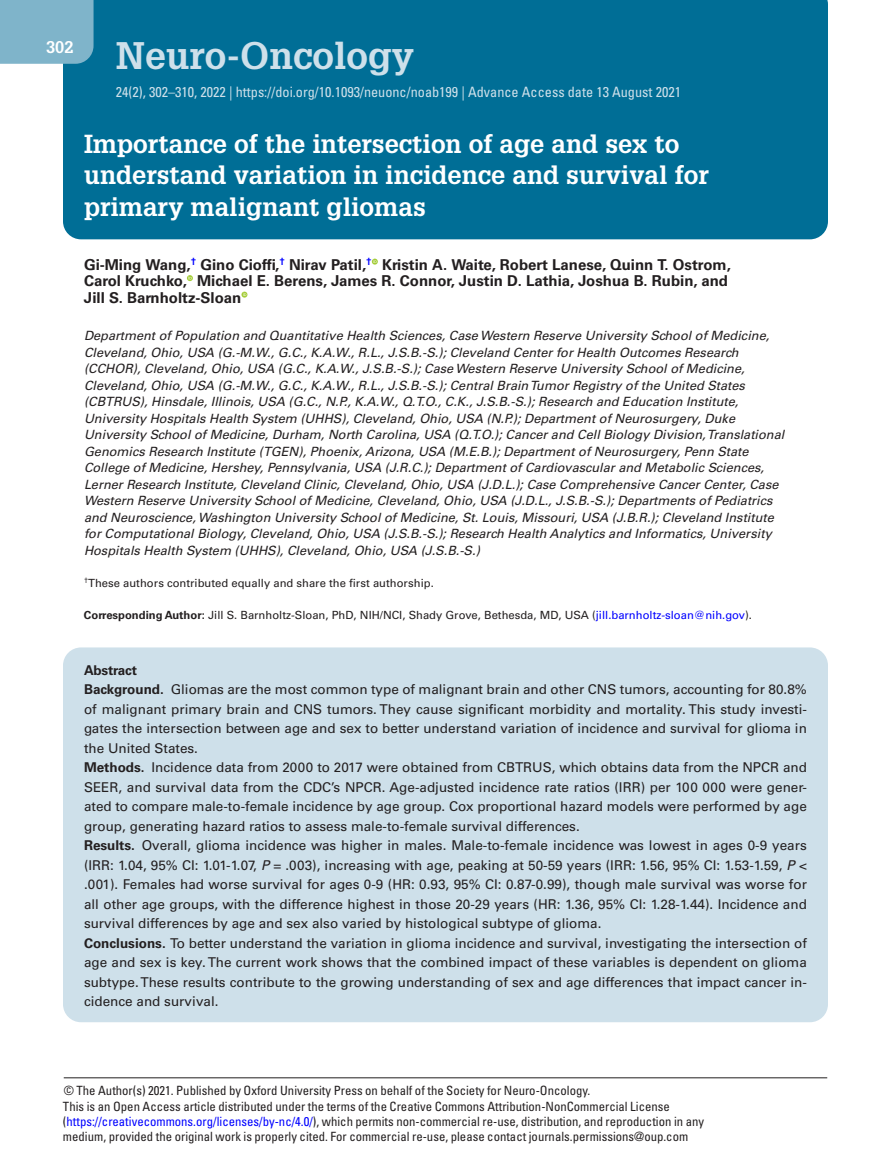
<style>
.page{position:relative;width:891px;height:1175px;background:#fff}
.page>*{position:absolute;margin:0;border:0;box-sizing:border-box;transform-origin:0 0}
.t1{font:700 37.5px "Glypha LT Std";color:#cee0ea}
.t2{font:700 25.5px/31.5px "Glypha LT Std";color:#fff}
.t3{font:700 16.5px "Glypha LT Std";color:#fff}
.t4{font:700 15px/16.5px "Univers LT Std";color:#231f20}
.t5{font:condensed 14.25px "Univers LT Std";color:#cee0ea}
.t6{font:13.5px/19.5px "Univers LT Std";color:#231f20}
.t7{font:italic 12.75px/16.5px "Univers LT Std";color:#231f20}
.t8{font:condensed 12.75px/16.8px "Univers LT Std";color:#231f20}
.t9{font:11.25px "Univers LT Std";color:#231f20}
.s1{font-weight:700}
.s2{color:#00f}
.s3{font-style:italic}
</style>
<div class="page">
<div style="left:63px;top:0;width:765px;height:239px;background:#006e96"></div>
<div style="left:0;top:0;width:94px;height:64px;background:#7fb4ca"></div>
<div style="left:63px;top:647px;width:765px;height:375px;background:#cee0ea;border-radius:18px"></div>
<svg style="left:372px;top:259px;width:6px;height:6px"></svg>
<svg style="left:187px;top:275px;width:6px;height:6px"></svg>
<svg style="left:241px;top:292px;width:6px;height:6px"></svg>
<hr style="left:64px;top:1077px;width:763px;height:1px;background:#231f20">
<p class="t3" style="left:46px;top:37px;width:29px">302</p>
<h1 class="t1" style="left:116px;top:32px;width:299px">Neuro-Oncology</h1>
<p class="t5" style="left:116px;top:83px;width:567px">24(2), 302–310, 2022 | https://doi.org/10.1093/neuonc/noab199 | Advance Access date 13 August 2021</p>
<h2 class="t2" style="left:84px;top:127px;width:626px">Importance of the intersection of age and sex to understand variation in incidence and survival for primary malignant gliomas</h2>
<p class="t4" style="left:84px;top:256px;width:648px">Gi-Ming Wang,<sup>†</sup> Gino Cioffi,<sup>†</sup> Nirav Patil,<sup>†</sup> Kristin A. Waite, Robert Lanese, Quinn T. Ostrom,<br>Carol Kruchko, Michael E. Berens, James R. Connor, Justin D. Lathia, Joshua B. Rubin, and<br>Jill S. Barnholtz-Sloan</p>
<p class="t7" style="left:84px;top:327px;width:702px">Department of Population and Quantitative Health Sciences, Case Western Reserve University School of Medicine, Cleveland, Ohio, USA (G.-M.W., G.C., K.A.W., R.L., J.S.B.-S.); Cleveland Center for Health Outcomes Research (CCHOR), Cleveland, Ohio, USA (G.C., K.A.W., J.S.B.-S.); Case Western Reserve University School of Medicine, Cleveland, Ohio, USA (G.-M.W., G.C., K.A.W., R.L., J.S.B.-S.); Central Brain Tumor Registry of the United States (CBTRUS), Hinsdale, Illinois, USA (G.C., N.P., K.A.W., Q.T.O., C.K., J.S.B.-S.); Research and Education Institute, University Hospitals Health System (UHHS), Cleveland, Ohio, USA (N.P.); Department of Neurosurgery, Duke University School of Medicine, Durham, North Carolina, USA (Q.T.O.); Cancer and Cell Biology Division, Translational Genomics Research Institute (TGEN), Phoenix, Arizona, USA (M.E.B.); Department of Neurosurgery, Penn State College of Medicine, Hershey, Pennsylvania, USA (J.R.C.); Department of Cardiovascular and Metabolic Sciences, Lerner Research Institute, Cleveland Clinic, Cleveland, Ohio, USA (J.D.L.); Case Comprehensive Cancer Center, Case Western Reserve University School of Medicine, Cleveland, Ohio, USA (J.D.L., J.S.B.-S.); Departments of Pediatrics and Neuroscience, Washington University School of Medicine, St. Louis, Missouri, USA (J.B.R.); Cleveland Institute for Computational Biology, Cleveland, Ohio, USA (J.S.B.-S.); Research Health Analytics and Informatics, University Hospitals Health System (UHHS), Cleveland, Ohio, USA (J.S.B.-S.)</p>
<p class="t9" style="left:84px;top:576px;width:351px"><sup>†</sup>These authors contributed equally and share the first authorship.</p>
<p class="t9" style="left:84px;top:608px;width:670px"><span class="s1">Corresponding Author:</span> Jill S. Barnholtz-Sloan, PhD, NIH/NCI, Shady Grove, Bethesda, MD, USA (<span class="s2">jill.barnholtz-sloan@nih.gov</span>).</p>
<p class="t6" style="left:84px;top:660px;width:725px"><span class="s1">Abstract<br>Background.</span> Gliomas are the most common type of malignant brain and other CNS tumors, accounting for 80.8% of malignant primary brain and CNS tumors. They cause significant morbidity and mortality. This study investi&shy;gates the intersection between age and sex to better understand variation of incidence and survival for glioma in the United States.<br><span class="s1">Methods.</span> Incidence data from 2000 to 2017 were obtained from CBTRUS, which obtains data from the NPCR and SEER, and survival data from the CDC’s NPCR. Age-adjusted incidence rate ratios (IRR) per 100 000 were gener&shy;ated to compare male-to-female incidence by age group. Cox proportional hazard models were performed by age group, generating hazard ratios to assess male-to-female survival differences.<br><span class="s1">Results.</span> Overall, glioma incidence was higher in males. Male-to-female incidence was lowest in ages 0-9 years (IRR: 1.04, 95% CI: 1.01-1.07, <span class="s3">P</span> = .003), increasing with age, peaking at 50-59 years (IRR: 1.56, 95% CI: 1.53-1.59, <span class="s3">P</span> &lt; .001). Females had worse survival for ages 0-9 (HR: 0.93, 95% CI: 0.87-0.99), though male survival was worse for all other age groups, with the difference highest in those 20-29 years (HR: 1.36, 95% CI: 1.28-1.44). Incidence and survival differences by age and sex also varied by histological subtype of glioma.<br><span class="s1">Conclusions.</span> To better understand the variation in glioma incidence and survival, investigating the intersection of age and sex is key. The current work shows that the combined impact of these variables is dependent on glioma subtype. These results contribute to the growing understanding of sex and age differences that impact cancer in&shy;cidence and survival.</p>
<p class="t8" style="left:63px;top:1081px;width:608px">© The Author(s) 2021. Published by Oxford University Press on behalf of the Society for Neuro-Oncology.<br>This is an Open Access article distributed under the terms of the Creative Commons Attribution-NonCommercial License</p>
<p class="t8" style="left:63px;top:1114px;width:643px;line-height:15px">(<span class="s2">https://creativecommons.org/licenses/by-nc/4.0/</span>), which permits non-commercial re-use, distribution, and reproduction in any medium, provided the original work is properly cited. For commercial re-use, please contact journals.permissions@oup.com</p>
</div>
